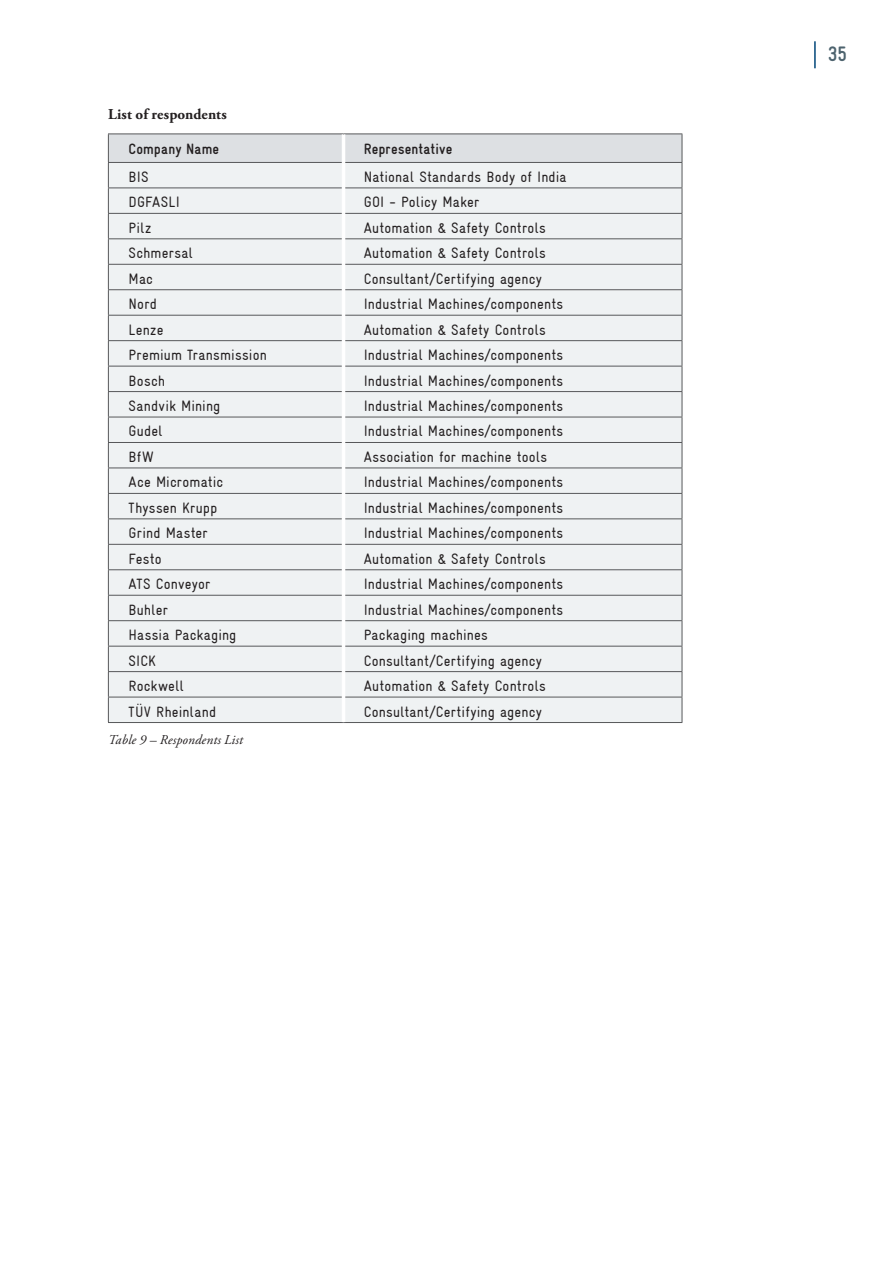
<style>
.page{position:relative;width:893px;height:1263px;background:#fff}
.page>*{position:absolute;margin:0;border:0;box-sizing:border-box;transform-origin:0 0}
.t1{font:700 21px "Gravur Condensed";color:#4d636e}
.t2{font:condensed 15px "Gravur";letter-spacing:.01em;color:#231f20}
.t3{font:700 15px "Gravur Condensed";letter-spacing:.01em;color:#231f20}
.t4{font:700 15px "Adobe Garamond Pro";letter-spacing:.005em;color:#231f20}
.t5{font:italic 13.5px "Adobe Garamond Pro";letter-spacing:.01em;color:#231f20}
</style>
<div class="page">
<hr style="left:814px;top:41px;width:2px;height:27px;background:#004578">
<hr style="left:108px;top:722px;width:235px;height:1px;background:#57585a">
<hr style="left:343px;top:722px;width:339px;height:1px;background:#57585a">
<svg style="left:108px;top:134px;width:575px;height:588px"></svg>
<p class="t4" style="left:108px;top:105px;width:120px">List of respondents</p>
<p class="t3" style="left:129px;top:140px;width:92px">Company Name</p>
<p class="t3" style="left:364px;top:140px;width:90px">Representative</p>
<p class="t2" style="left:129px;top:168px;width:21px">BIS</p>
<p class="t2" style="left:364px;top:168px;width:204px">National Standards Body of India</p>
<p class="t2" style="left:129px;top:194px;width:53px">DGFASLI</p>
<p class="t2" style="left:364px;top:194px;width:117px">GOI - Policy Maker</p>
<p class="t2" style="left:129px;top:219px;width:24px">Pilz</p>
<p class="t2" style="left:364px;top:219px;width:184px">Automation &amp; Safety Controls</p>
<p class="t2" style="left:129px;top:245px;width:66px">Schmersal</p>
<p class="t2" style="left:364px;top:245px;width:184px">Automation &amp; Safety Controls</p>
<p class="t2" style="left:129px;top:270px;width:26px">Mac</p>
<p class="t2" style="left:364px;top:270px;width:180px">Consultant/Certifying agency</p>
<p class="t2" style="left:129px;top:296px;width:30px">Nord</p>
<p class="t2" style="left:364px;top:296px;width:201px">Industrial Machines/components</p>
<p class="t2" style="left:129px;top:321px;width:36px">Lenze</p>
<p class="t2" style="left:364px;top:321px;width:184px">Automation &amp; Safety Controls</p>
<p class="t2" style="left:129px;top:346px;width:140px">Premium Transmission</p>
<p class="t2" style="left:364px;top:346px;width:201px">Industrial Machines/components</p>
<p class="t2" style="left:129px;top:372px;width:38px">Bosch</p>
<p class="t2" style="left:364px;top:372px;width:201px">Industrial Machines/components</p>
<p class="t2" style="left:129px;top:397px;width:93px">Sandvik Mining</p>
<p class="t2" style="left:364px;top:397px;width:201px">Industrial Machines/components</p>
<p class="t2" style="left:129px;top:423px;width:36px">Gudel</p>
<p class="t2" style="left:364px;top:423px;width:201px">Industrial Machines/components</p>
<p class="t2" style="left:129px;top:448px;width:27px">BfW</p>
<p class="t2" style="left:364px;top:448px;width:185px">Association for machine tools</p>
<p class="t2" style="left:129px;top:474px;width:96px">Ace Micromatic</p>
<p class="t2" style="left:364px;top:474px;width:201px">Industrial Machines/components</p>
<p class="t2" style="left:129px;top:499px;width:90px">Thyssen Krupp</p>
<p class="t2" style="left:364px;top:499px;width:201px">Industrial Machines/components</p>
<p class="t2" style="left:129px;top:525px;width:81px">Grind Master</p>
<p class="t2" style="left:364px;top:525px;width:201px">Industrial Machines/components</p>
<p class="t2" style="left:129px;top:550px;width:35px">Festo</p>
<p class="t2" style="left:364px;top:550px;width:184px">Automation &amp; Safety Controls</p>
<p class="t2" style="left:129px;top:576px;width:83px">ATS Conveyor</p>
<p class="t2" style="left:364px;top:576px;width:201px">Industrial Machines/components</p>
<p class="t2" style="left:129px;top:601px;width:41px">Buhler</p>
<p class="t2" style="left:364px;top:601px;width:201px">Industrial Machines/components</p>
<p class="t2" style="left:129px;top:626px;width:109px">Hassia Packaging</p>
<p class="t2" style="left:364px;top:626px;width:126px">Packaging machines</p>
<p class="t2" style="left:129px;top:652px;width:29px">SICK</p>
<p class="t2" style="left:364px;top:652px;width:180px">Consultant/Certifying agency</p>
<p class="t2" style="left:129px;top:677px;width:57px">Rockwell</p>
<p class="t2" style="left:364px;top:677px;width:184px">Automation &amp; Safety Controls</p>
<p class="t2" style="left:129px;top:703px;width:89px">TÜV Rheinland</p>
<p class="t2" style="left:364px;top:703px;width:180px">Consultant/Certifying agency</p>
<p class="t5" style="left:108px;top:731px;width:136px">Table 9 – Respondents List</p>
<h1 class="t1" style="left:828px;top:42px;width:21px">35</h1>
</div>
